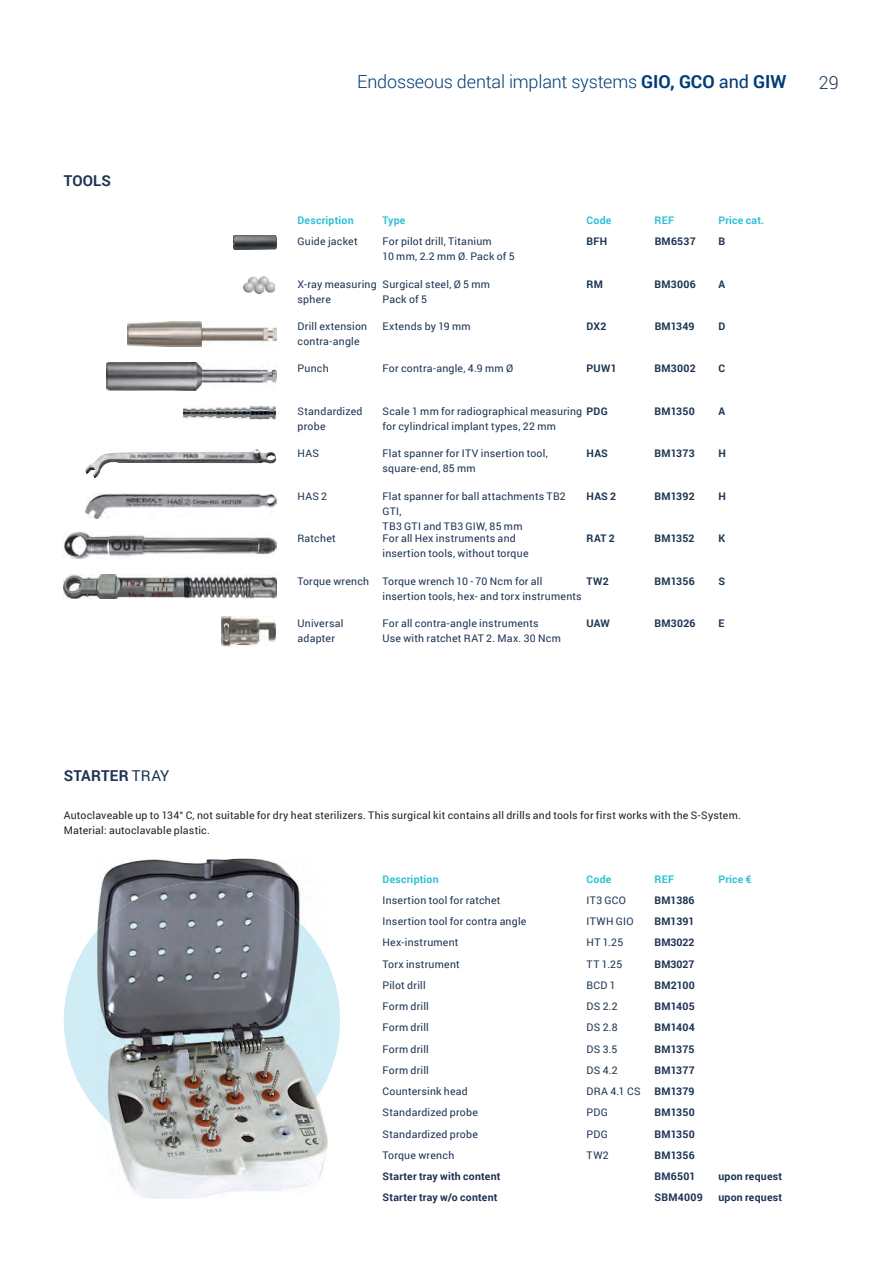
<style>
.page{position:relative;width:893px;height:1263px;background:#fff}
.page>*{position:absolute;margin:0;border:0;box-sizing:border-box;transform-origin:0 0}
.t1{font:300 18px "Roboto";letter-spacing:-.01em;color:#003d78}
.t2{font:300 18px "Roboto";color:#1c3353}
.t3{font:700 15px "Roboto";letter-spacing:.01em;color:#1c3353}
.t4{font:10.5px/15px "Roboto";letter-spacing:.02em;color:#1c3353}
.t5{font:700 10.5px "Roboto";letter-spacing:.02em;color:#1c3353}
.t6{font:10.5px/15px "Roboto";letter-spacing:.02em;color:#231f20}
.t7{font:700 10.5px "Roboto";letter-spacing:.02em;color:#2fc0d8}
.s1{font-weight:700}
.s2{font-weight:400}
</style>
<div class="page">
<div style="left:64px;top:882px;width:276px;height:276px;background:#d0ecf4;border-radius:50%"></div>
<img style="left:102px;top:859px;width:224px;height:340px">
<img style="left:97px;top:882px;width:231px;height:276px">
<img style="left:106px;top:363px;width:170px;height:27px">
<img style="left:234px;top:236px;width:42px;height:13px">
<img style="left:244px;top:277px;width:31px;height:17px">
<img style="left:128px;top:322px;width:148px;height:24px">
<img style="left:85px;top:449px;width:191px;height:29px">
<img style="left:64px;top:532px;width:212px;height:27px">
<img style="left:64px;top:575px;width:212px;height:24px">
<img style="left:85px;top:494px;width:191px;height:24px">
<img style="left:183px;top:406px;width:93px;height:14px">
<img style="left:221px;top:617px;width:55px;height:29px">
<h2 class="t3" style="left:64px;top:170px;width:49px">TOOLS</h2>
<h1 class="t1" style="left:357px;top:69px;width:431px">Endosseous dental implant systems <span class="s1">GIO, GCO</span> <span class="s2">and</span> <span class="s1">GIW</span></h1>
<h1 class="t2" style="left:819px;top:71px;width:21px">29</h1>
<p class="t7" style="left:298px;top:213px;width:58px">Description</p>
<p class="t7" style="left:383px;top:213px;width:24px">Type</p>
<p class="t7" style="left:587px;top:213px;width:26px">Code</p>
<p class="t7" style="left:655px;top:213px;width:21px">REF</p>
<p class="t7" style="left:718px;top:213px;width:47px">Price cat.</p>
<p class="t4" style="left:298px;top:233px;width:62px">Guide jacket</p>
<p class="t4" style="left:383px;top:233px;width:134px">For pilot drill, Titanium<br>10 mm, 2.2 mm Ø. Pack of 5</p>
<p class="t5" style="left:587px;top:234px;width:22px">BFH</p>
<p class="t5" style="left:655px;top:234px;width:43px">BM6537</p>
<p class="t5" style="left:718px;top:234px;width:8px">B</p>
<p class="t4" style="left:298px;top:276px;width:81px">X-ray measuring sphere</p>
<p class="t4" style="left:383px;top:276px;width:109px">Surgical steel, Ø 5 mm<br>Pack of 5</p>
<p class="t5" style="left:587px;top:277px;width:18px">RM</p>
<p class="t5" style="left:655px;top:277px;width:43px">BM3006</p>
<p class="t5" style="left:718px;top:277px;width:8px">A</p>
<p class="t4" style="left:298px;top:318px;width:71px">Drill extension contra-angle</p>
<p class="t4" style="left:383px;top:318px;width:90px">Extends by 19 mm</p>
<p class="t5" style="left:587px;top:319px;width:21px">DX2</p>
<p class="t5" style="left:655px;top:319px;width:41px">BM1349</p>
<p class="t5" style="left:718px;top:319px;width:8px">D</p>
<p class="t4" style="left:298px;top:361px;width:33px">Punch</p>
<p class="t4" style="left:383px;top:361px;width:132px">For contra-angle, 4.9 mm Ø</p>
<p class="t5" style="left:587px;top:362px;width:32px">PUW1</p>
<p class="t5" style="left:655px;top:362px;width:43px">BM3002</p>
<p class="t5" style="left:718px;top:362px;width:8px">C</p>
<p class="t4" style="left:298px;top:403px;width:66px">Standardized probe</p>
<p class="t4" style="left:383px;top:403px;width:227px">Scale 1 mm for radiographical measuring <span class="s1">PDG </span>for cylindrical implant types, 22 mm</p>
<p class="t5" style="left:655px;top:404px;width:42px">BM1350</p>
<p class="t5" style="left:718px;top:404px;width:8px">A</p>
<p class="t4" style="left:298px;top:446px;width:23px">HAS</p>
<p class="t4" style="left:383px;top:446px;width:167px">Flat spanner for ITV insertion tool, square-end, 85 mm</p>
<p class="t5" style="left:587px;top:446px;width:23px">HAS</p>
<p class="t5" style="left:655px;top:446px;width:42px">BM1373</p>
<p class="t5" style="left:718px;top:446px;width:9px">H</p>
<p class="t4" style="left:298px;top:488px;width:31px">HAS 2</p>
<p class="t4" style="left:383px;top:488px;width:185px">Flat spanner for ball attachments TB2<br>GTI,<br>TB3 GTI and TB3 GIW, 85 mm</p>
<p class="t5" style="left:587px;top:489px;width:31px">HAS 2</p>
<p class="t5" style="left:655px;top:489px;width:42px">BM1392</p>
<p class="t5" style="left:718px;top:489px;width:9px">H</p>
<p class="t4" style="left:297px;top:531px;width:40px">Ratchet</p>
<p class="t4" style="left:382px;top:531px;width:148px">For all Hex instruments and insertion tools, without torque</p>
<p class="t5" style="left:587px;top:531px;width:30px">RAT 2</p>
<p class="t5" style="left:655px;top:531px;width:41px">BM1352</p>
<p class="t5" style="left:718px;top:531px;width:8px">K</p>
<p class="t4" style="left:297px;top:573px;width:73px">Torque wrench</p>
<p class="t4" style="left:382px;top:573px;width:201px">Torque wrench 10 - 70 Ncm for all insertion tools, hex- and torx instruments</p>
<p class="t5" style="left:587px;top:574px;width:24px">TW2</p>
<p class="t5" style="left:655px;top:574px;width:42px">BM1356</p>
<p class="t5" style="left:718px;top:574px;width:8px">S</p>
<p class="t4" style="left:297px;top:616px;width:47px">Universal adapter</p>
<p class="t4" style="left:383px;top:616px;width:180px">For all contra-angle instruments<br>Use with ratchet RAT 2. Max. 30 Ncm</p>
<p class="t5" style="left:587px;top:616px;width:25px">UAW</p>
<p class="t5" style="left:655px;top:616px;width:42px">BM3026</p>
<p class="t5" style="left:718px;top:616px;width:8px">E</p>
<h2 class="t3" style="left:64px;top:765px;width:107px">STARTER <span class="s2">TRAY</span></h2>
<p class="t6" style="left:64px;top:807px;width:679px">Autoclaveable up to 134° C, not suitable for dry heat sterilizers. This surgical kit contains all drills and tools for first works with the S-System.<br>Material: autoclavable plastic.</p>
<p class="t7" style="left:383px;top:872px;width:58px">Description</p>
<p class="t7" style="left:587px;top:872px;width:26px">Code</p>
<p class="t7" style="left:655px;top:872px;width:21px">REF</p>
<p class="t7" style="left:718px;top:872px;width:35px">Price €</p>
<p class="t4" style="left:383px;top:892px;width:120px">Insertion tool for ratchet</p>
<p class="t4" style="left:587px;top:892px;width:41px">IT3 GCO</p>
<p class="t5" style="left:655px;top:893px;width:42px">BM1386</p>
<p class="t4" style="left:383px;top:913px;width:145px">Insertion tool for contra angle</p>
<p class="t4" style="left:587px;top:913px;width:48px">ITWH GIO</p>
<p class="t5" style="left:655px;top:914px;width:42px">BM1391</p>
<p class="t4" style="left:383px;top:935px;width:77px">Hex-instrument</p>
<p class="t4" style="left:587px;top:935px;width:38px">HT 1.25</p>
<p class="t5" style="left:655px;top:935px;width:42px">BM3022</p>
<p class="t4" style="left:383px;top:956px;width:79px">Torx instrument</p>
<p class="t4" style="left:587px;top:956px;width:37px">TT 1.25</p>
<p class="t5" style="left:655px;top:957px;width:42px">BM3027</p>
<p class="t4" style="left:383px;top:977px;width:45px">Pilot drill</p>
<p class="t4" style="left:587px;top:977px;width:30px">BCD 1</p>
<p class="t5" style="left:655px;top:978px;width:42px">BM2100</p>
<p class="t4" style="left:383px;top:998px;width:48px">Form drill</p>
<p class="t4" style="left:587px;top:998px;width:33px">DS 2.2</p>
<p class="t5" style="left:655px;top:999px;width:42px">BM1405</p>
<p class="t4" style="left:383px;top:1020px;width:48px">Form drill</p>
<p class="t4" style="left:587px;top:1020px;width:33px">DS 2.8</p>
<p class="t5" style="left:655px;top:1020px;width:42px">BM1404</p>
<p class="t4" style="left:383px;top:1041px;width:48px">Form drill</p>
<p class="t4" style="left:586px;top:1041px;width:32px">DS 3.5</p>
<p class="t5" style="left:655px;top:1042px;width:41px">BM1375</p>
<p class="t4" style="left:383px;top:1062px;width:48px">Form drill</p>
<p class="t4" style="left:587px;top:1062px;width:33px">DS 4.2</p>
<p class="t5" style="left:655px;top:1063px;width:42px">BM1377</p>
<p class="t4" style="left:383px;top:1083px;width:87px">Countersink head</p>
<p class="t4" style="left:587px;top:1083px;width:55px">DRA 4.1 CS</p>
<p class="t5" style="left:655px;top:1084px;width:42px">BM1379</p>
<p class="t4" style="left:383px;top:1105px;width:97px">Standardized probe</p>
<p class="t4" style="left:587px;top:1105px;width:23px">PDG</p>
<p class="t5" style="left:655px;top:1105px;width:42px">BM1350</p>
<p class="t4" style="left:383px;top:1126px;width:97px">Standardized probe</p>
<p class="t4" style="left:587px;top:1126px;width:23px">PDG</p>
<p class="t5" style="left:655px;top:1127px;width:42px">BM1350</p>
<p class="t4" style="left:383px;top:1147px;width:73px">Torque wrench</p>
<p class="t4" style="left:587px;top:1147px;width:24px">TW2</p>
<p class="t5" style="left:655px;top:1148px;width:42px">BM1356</p>
<p class="t5" style="left:383px;top:1169px;width:119px">Starter tray with content</p>
<p class="t5" style="left:654px;top:1169px;width:42px">BM6501</p>
<p class="t5" style="left:718px;top:1169px;width:65px">upon request</p>
<p class="t5" style="left:383px;top:1190px;width:116px">Starter tray w/o content</p>
<p class="t5" style="left:654px;top:1190px;width:50px">SBM4009</p>
<p class="t5" style="left:718px;top:1190px;width:65px">upon request</p>
</div>
